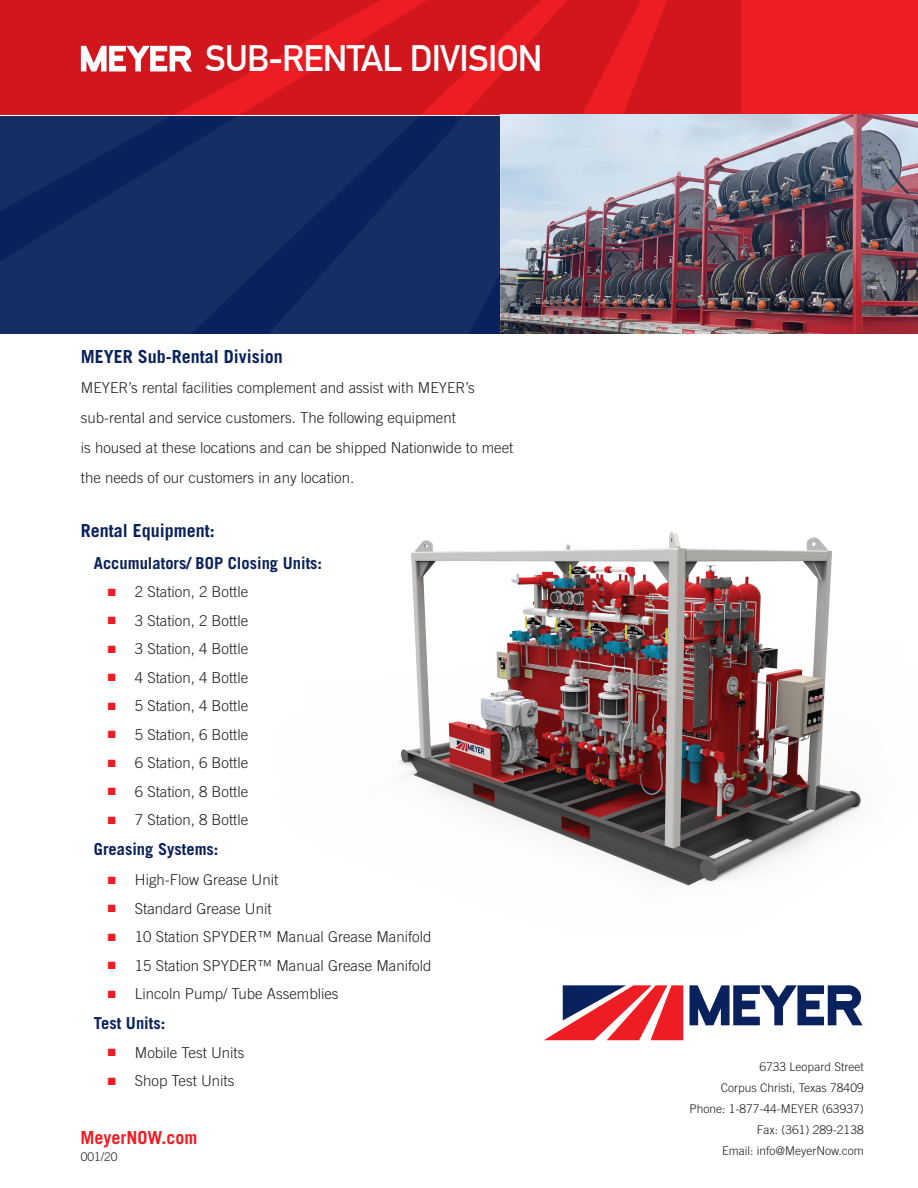
<style>
.page{position:relative;width:918px;height:1188px;background:#fff}
.page>*{position:absolute;margin:0;border:0;box-sizing:border-box;transform-origin:0 0}
.t1{font:700 36px "DIN Alternate";letter-spacing:-.02em;color:#fff}
.t2{font:700 18px "Trade Gothic LT Std";color:#09215c}
.t3{font:700 18px "Trade Gothic LT Std";color:#ee1d23}
.t4{font:700 16.5px "Trade Gothic LT Std";color:#09215c}
.t5{font:300 15px/30px "Trade Gothic LT Std";color:#231f20}
.t6{font:300 12px/21px "Trade Gothic LT Std";color:#231f20;text-align:right}
.s1{color:#ee1d23}
</style>
<div class="page">
<svg style="left:0;top:219px;width:501px;height:115px;background:#142b63"></svg>
<div style="left:0;top:0;width:918px;height:115px;background:#ee1d23"></div>
<svg style="left:0;top:0;width:741px;height:219px;background:#8e223c"></svg>
<svg style="left:690px;top:985px;width:173px;height:40px"></svg>
<svg style="left:544px;top:985px;width:139px;height:55px"></svg>
<img style="left:398px;top:532px;width:463px;height:354px">
<img style="left:501px;top:115px;width:417px;height:219px">
<h1 class="t1" style="left:205px;top:31px;width:339px">SUB-RENTAL DIVISION</h1>
<p class="t2" style="left:81px;top:346px;width:204px">MEYER Sub-Rental Division</p>
<p class="t5" style="left:81px;top:373px;width:434px">MEYER’s rental facilities complement and assist with MEYER’s sub-rental and service customers. The following equipment<br>is housed at these locations and can be shipped Nationwide to meet the needs of our customers in any location.</p>
<p class="t2" style="left:81px;top:520px;width:136px">Rental Equipment:</p>
<p class="t4" style="left:94px;top:553px;width:230px">Accumulators/ BOP Closing Units:</p>
<p class="t5" style="left:108px;top:577px;width:142px"><span class="s1">■</span> 2 Station, 2 Bottle</p>
<p class="t5" style="left:108px;top:605px;width:142px"><span class="s1">■</span> 3 Station, 2 Bottle</p>
<p class="t5" style="left:108px;top:634px;width:142px"><span class="s1">■</span> 3 Station, 4 Bottle</p>
<p class="t5" style="left:108px;top:662px;width:142px"><span class="s1">■</span> 4 Station, 4 Bottle</p>
<p class="t5" style="left:108px;top:691px;width:142px"><span class="s1">■</span> 5 Station, 4 Bottle</p>
<p class="t5" style="left:108px;top:719px;width:142px"><span class="s1">■</span> 5 Station, 6 Bottle</p>
<p class="t5" style="left:108px;top:748px;width:142px"><span class="s1">■</span> 6 Station, 6 Bottle</p>
<p class="t5" style="left:108px;top:776px;width:142px"><span class="s1">■</span> 6 Station, 8 Bottle</p>
<p class="t5" style="left:108px;top:805px;width:142px"><span class="s1">■</span> 7 Station, 8 Bottle</p>
<p class="t4" style="left:94px;top:839px;width:126px">Greasing Systems:</p>
<p class="t5" style="left:108px;top:865px;width:172px"><span class="s1">■</span> High-Flow Grease Unit</p>
<p class="t5" style="left:108px;top:893px;width:165px"><span class="s1">■</span> Standard Grease Unit</p>
<p class="t5" style="left:108px;top:922px;width:325px"><span class="s1">■</span> 10 Station SPYDER™ Manual Grease Manifold</p>
<p class="t5" style="left:108px;top:950px;width:325px"><span class="s1">■</span> 15 Station SPYDER™ Manual Grease Manifold</p>
<p class="t5" style="left:108px;top:979px;width:232px"><span class="s1">■</span> Lincoln Pump/ Tube Assemblies</p>
<p class="t4" style="left:94px;top:1013px;width:73px">Test Units:</p>
<p class="t5" style="left:108px;top:1037px;width:138px"><span class="s1">■</span> Mobile Test Units</p>
<p class="t5" style="left:108px;top:1066px;width:128px"><span class="s1">■</span> Shop Test Units</p>
<p class="t3" style="left:81px;top:1127px;width:119px">MeyerNOW.com</p>
<p class="t6" style="left:81px;top:1146px;width:38px">001/20</p>
<p class="t6" style="left:690px;top:1056px;width:176px">6733 Leopard Street<br>Corpus Christi, Texas 78409<br>Phone: 1-877-44-MEYER (63937)<br>Fax: (361) 289-2138<br>Email: info@MeyerNow.com</p>
</div>
